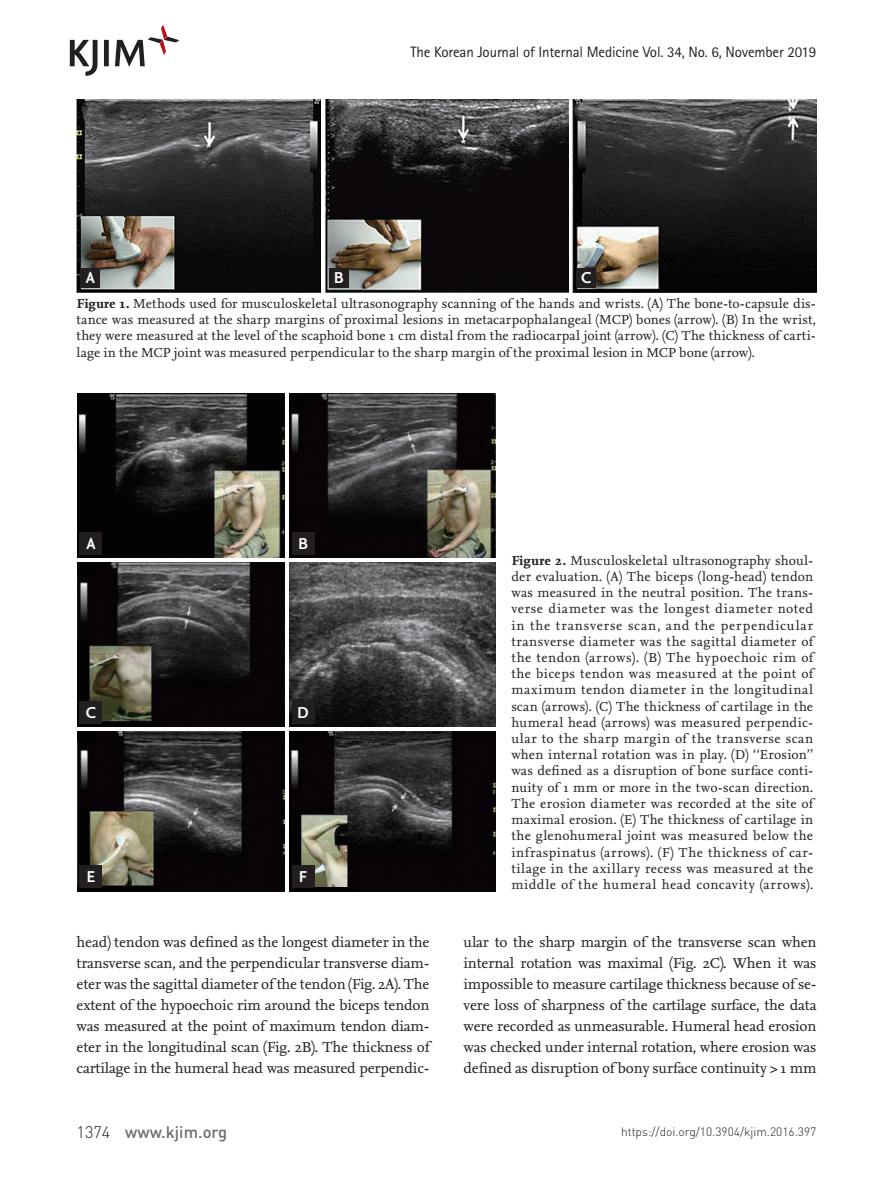
<style>
.page{position:relative;width:893px;height:1191px;background:#fff}
.page>*{position:absolute;margin:0;border:0;box-sizing:border-box;transform-origin:0 0}
.t1{font:500 16.5px "DIN Pro";color:#6c6d70}
.t2{font:700 16.5px "Nexus Sans";color:#fff}
.본문첫단락{font:15px/21px "Nexus Serif";letter-spacing:-.01em;color:#231f20;text-align:justify}
.t3{font:15px "Rotis Sans Serif Std";letter-spacing:-.01em;color:#231f20}
.그림설명{font:13.5px/16.2px "Nexus Serif";letter-spacing:.025em;color:#231f20;text-align:justify}
.t4{font:300 12px "DIN Pro";color:#231f20}
.s1{font-weight:700}
.s2{font-weight:300;color:#231f20}
</style>
<div class="page">
<svg style="left:70px;top:25px;width:109px;height:51px"></svg>
<img style="left:77px;top:100px;width:243px;height:192px">
<img style="left:325px;top:100px;width:243px;height:192px">
<img style="left:573px;top:100px;width:243px;height:192px">
<div style="left:81px;top:268px;width:19px;height:19px;background:#231f20"></div>
<img style="left:78px;top:393px;width:206px;height:164px">
<img style="left:78px;top:562px;width:206px;height:164px">
<img style="left:78px;top:731px;width:206px;height:160px">
<img style="left:289px;top:393px;width:207px;height:164px">
<img style="left:289px;top:562px;width:207px;height:164px">
<img style="left:289px;top:731px;width:207px;height:160px">
<div style="left:79px;top:532px;width:23px;height:23px;background:#231f20"></div>
<div style="left:79px;top:701px;width:23px;height:23px;background:#231f20"></div>
<div style="left:79px;top:865px;width:23px;height:23px;background:#231f20"></div>
<div style="left:292px;top:532px;width:22px;height:23px;background:#231f20"></div>
<div style="left:292px;top:701px;width:22px;height:23px;background:#231f20"></div>
<div style="left:292px;top:865px;width:22px;height:23px;background:#231f20"></div>
<div style="left:329px;top:268px;width:19px;height:19px;background:#231f20"></div>
<div style="left:577px;top:268px;width:19px;height:19px;background:#231f20"></div>
<p class="t2" style="left:86px;top:267px;width:11px">A</p>
<p class="t3" style="left:411px;top:43px;width:407px">The Korean Journal of Internal Medicine Vol. 34, No. 6, November 2019</p>
<p class="t2" style="left:334px;top:267px;width:12px">B</p>
<p class="t2" style="left:581px;top:267px;width:12px">C</p>
<p class="그림설명" style="left:77px;top:295px;width:741px"><span class="s1">Figure 1.</span> Methods used for musculoskeletal ultrasonography scanning of the hands and wrists. (A) The bone-to-capsule dis&shy;tance was measured at the sharp margins of proximal lesions in metacarpophalangeal (MCP) bones (arrow). (B) In the wrist, they were measured at the level of the scaphoid bone 1 cm distal from the radiocarpal joint (arrow). (C) The thickness of carti&shy;lage in the MCP joint was measured perpendicular to the sharp margin of the proximal lesion in MCP bone (arrow).</p>
<p class="t2" style="left:86px;top:533px;width:11px">A</p>
<p class="t2" style="left:298px;top:533px;width:12px">B</p>
<p class="t2" style="left:86px;top:702px;width:12px">C</p>
<p class="t2" style="left:86px;top:866px;width:11px">E</p>
<p class="t2" style="left:297px;top:702px;width:13px">D</p>
<p class="t2" style="left:299px;top:866px;width:10px">F</p>
<p class="그림설명" style="left:511px;top:552px;width:303px"><span class="s1">Figure 2.</span> Musculoskeletal ultrasonography shoul&shy;der evaluation. (A) The biceps (long-head) tendon was measured in the neutral position. The trans&shy;verse diameter was the longest diameter noted in the transverse scan, and the perpendicular transverse diameter was the sagittal diameter of the tendon (arrows). (B) The hypoechoic rim of the biceps tendon was measured at the point of maximum tendon diameter in the longitudinal scan (arrows). (C) The thickness of cartilage in the humeral head (arrows) was measured perpendic&shy;ular to the sharp margin of the transverse scan when internal rotation was in play. (D) ‘‘Erosion’’ was defined as a disruption of bone surface conti&shy;nuity of 1 mm or more in the two-scan direction.<br>The erosion diameter was recorded at the site of maximal erosion. (E) The thickness of cartilage in the glenohumeral joint was measured below the infraspinatus (arrows). (F) The thickness of car&shy;tilage in the axillary recess was measured at the middle of the humeral head concavity (arrows).</p>
<p class="본문첫단락" style="left:77px;top:931px;width:354px">head) tendon was defined as the longest diameter in the transverse scan, and the perpendicular transverse diam&shy;eter was the sagittal diameter of the tendon (Fig. 2A). The extent of the hypoechoic rim around the biceps tendon was measured at the point of maximum tendon diam&shy;eter in the longitudinal scan (Fig. 2B). The thickness of cartilage in the humeral head was measured perpendic-</p>
<p class="본문첫단락" style="left:463px;top:931px;width:354px">ular to the sharp margin of the transverse scan when internal rotation was maximal (Fig. 2C). When it was impossible to measure cartilage thickness because of se&shy;vere loss of sharpness of the cartilage surface, the data were recorded as unmeasurable. Humeral head erosion was checked under internal rotation, where erosion was defined as disruption of bony surface continuity &gt; 1 mm</p>
<p class="t1" style="left:77px;top:1120px;width:152px"><span class="s2">1374</span> www.kjim.org</p>
<p class="t4" style="left:621px;top:1123px;width:197px">https://doi.org/10.3904/kjim.2016.397</p>
</div>
